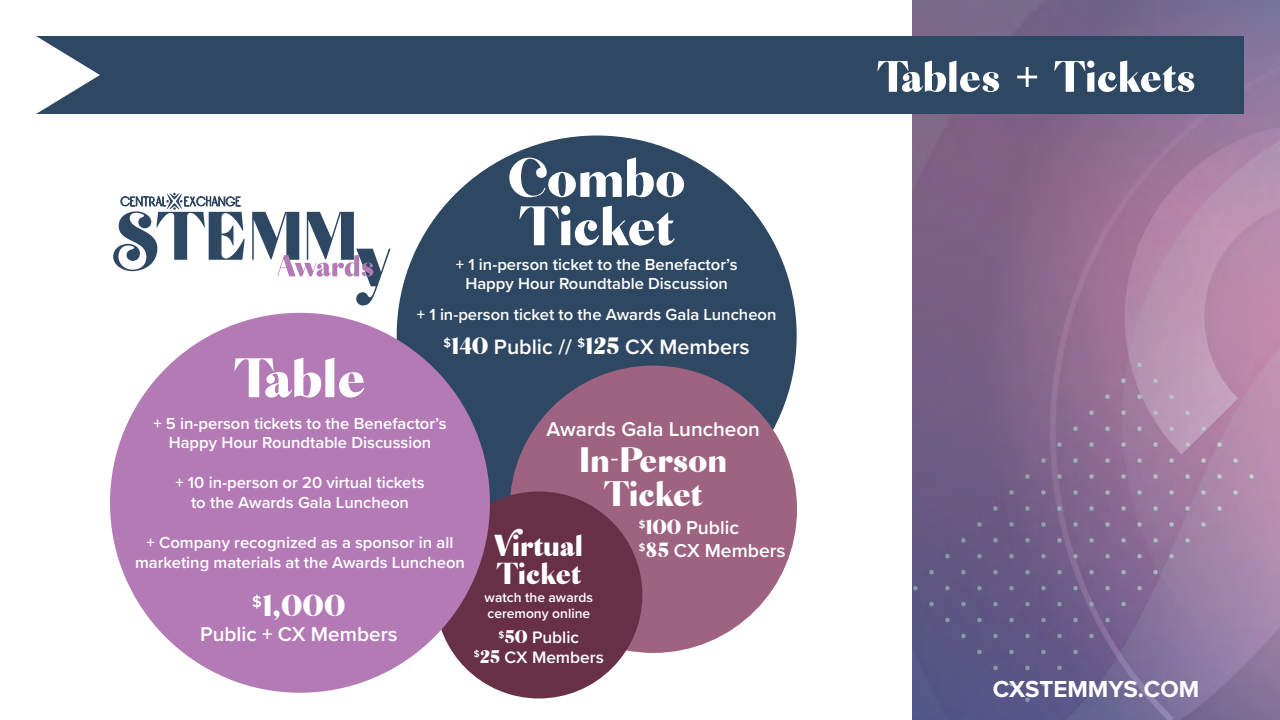
<style>
.page{position:relative;width:1280px;height:720px;background:#fff}
.page>*{position:absolute;margin:0;border:0;box-sizing:border-box;transform-origin:0 0}
.t1{font:76px "Riley";color:#fff}
.t2{font:60px "Riley";color:#fff}
.t3{font:48.4px/34.5px "Riley";color:#fff;text-align:center}
.t4{font:41.4px "Riley";color:#fff}
.t5{font:700 24px "Proxima Nova";color:#fff}
.t6{font:600 21.6px "Proxima Nova";color:#fff}
.t7{font:600 20.7px "Proxima Nova";color:#fff}
.t8{font:600 19.3px "Proxima Nova";color:#fff}
.t9{font:600 17.2px "Proxima Nova";color:#fff}
.t10{font:600 16.6px/19.9px "Proxima Nova";color:#fff;text-align:center}
.t11{font:600 16.1px "Proxima Nova";color:#fff}
.t12{font:600 13.8px/16.6px "Proxima Nova";color:#fff}
.t13{font:600 12.6px "Proxima Nova";color:#fff}
.t14{font:600 10.9px "Proxima Nova";color:#fff}
.t15{font:600 9.7px "Proxima Nova";color:#fff}
.s1{font-family:"Riley";font-weight:400;font-size:32.3px}
.s2{font-family:"Riley";font-weight:400;font-size:25px}
.s3{font-family:"Riley";font-weight:400;font-size:28.1px}
</style>
<div class="page">
<img style="left:912px;top:0;width:368px;height:720px">
<div style="left:36px;top:36px;width:1208px;height:78px;background:#2e4762"></div>
<svg style="left:252px;top:212px;width:139px;height:93px"></svg>
<svg style="left:113px;top:193px;width:132px;height:78px"></svg>
<div style="left:397px;top:136px;width:400px;height:400px;background:#2e4762;border-radius:50%"></div>
<div style="left:510px;top:366px;width:287px;height:287px;background:#9e6381;border-radius:50%"></div>
<div style="left:435px;top:491px;width:207px;height:207px;background:#673046;border-radius:50%"></div>
<div style="left:110px;top:313px;width:380px;height:380px;background:#b37ab5;border-radius:50%"></div>
<h1 class="t1" style="left:508px;top:139px;width:179px">Combo</h1>
<h1 class="t1" style="left:519px;top:187px;width:156px">Ticket</h1>
<p class="t10" style="left:456px;top:254px;width:283px">+ 1 in-person ticket to the Benefactor’s<br>Happy Hour Roundtable Discussion</p>
<p class="t10" style="left:417px;top:304px;width:361px">+ 1 in-person ticket to the Awards Gala Luncheon</p>
<p class="t13" style="left:444px;top:334px;width:9px">$</p>
<h3 class="t6" style="left:451px;top:331px;width:300px"><span class="s1">140</span> Public // <sup>$</sup><span class="s1">125</span> CX Members</h3>
<h1 class="t1" style="left:234px;top:339px;width:133px">Table</h1>
<p class="t10" style="left:153px;top:413px;width:295px">+ 5 in-person tickets to the Benefactor’s<br>Happy Hour Roundtable Discussion</p>
<p class="t10" style="left:175px;top:472px;width:251px">+ 10 in-person or 20 virtual tickets to the Awards Gala Luncheon</p>
<p class="t10" style="left:135px;top:532px;width:331px">+ Company recognized as a sponsor in all marketing materials at the Awards Luncheon</p>
<p class="t11" style="left:252px;top:590px;width:11px">$</p>
<h3 class="t4" style="left:262px;top:585px;width:85px">1,000</h3>
<p class="t7" style="left:200px;top:619px;width:199px">Public + CX Members</p>
<p class="t7" style="left:547px;top:414px;width:215px">Awards Gala Luncheon</p>
<h3 class="t3" style="left:580px;top:442px;width:149px">In-Person<br>Ticket</h3>
<h3 class="t4" style="left:495px;top:525px;width:90px">Virtual</h3>
<h3 class="t4" style="left:497px;top:552px;width:86px">Ticket</h3>
<p class="t12" style="left:485px;top:588px;width:110px">watch the awards ceremony online</p>
<p class="t15" style="left:499px;top:627px;width:7px">$</p>
<p class="t9" style="left:505px;top:625px;width:76px"><span class="s2">50</span> Public</p>
<p class="t15" style="left:474px;top:647px;width:7px">$</p>
<p class="t9" style="left:480px;top:644px;width:126px"><span class="s2">25</span> CX Members</p>
<p class="t14" style="left:639px;top:516px;width:8px">$</p>
<p class="t8" style="left:646px;top:513px;width:95px"><span class="s3">100</span> Public</p>
<p class="t14" style="left:639px;top:540px;width:8px">$</p>
<p class="t8" style="left:646px;top:537px;width:142px"><span class="s3">85</span> CX Members</p>
<h2 class="t2" style="left:877px;top:46px;width:319px">Tables + Tickets</h2>
<h3 class="t5" style="left:993px;top:671px;width:208px">CXSTEMMYS.COM</h3>
</div>
